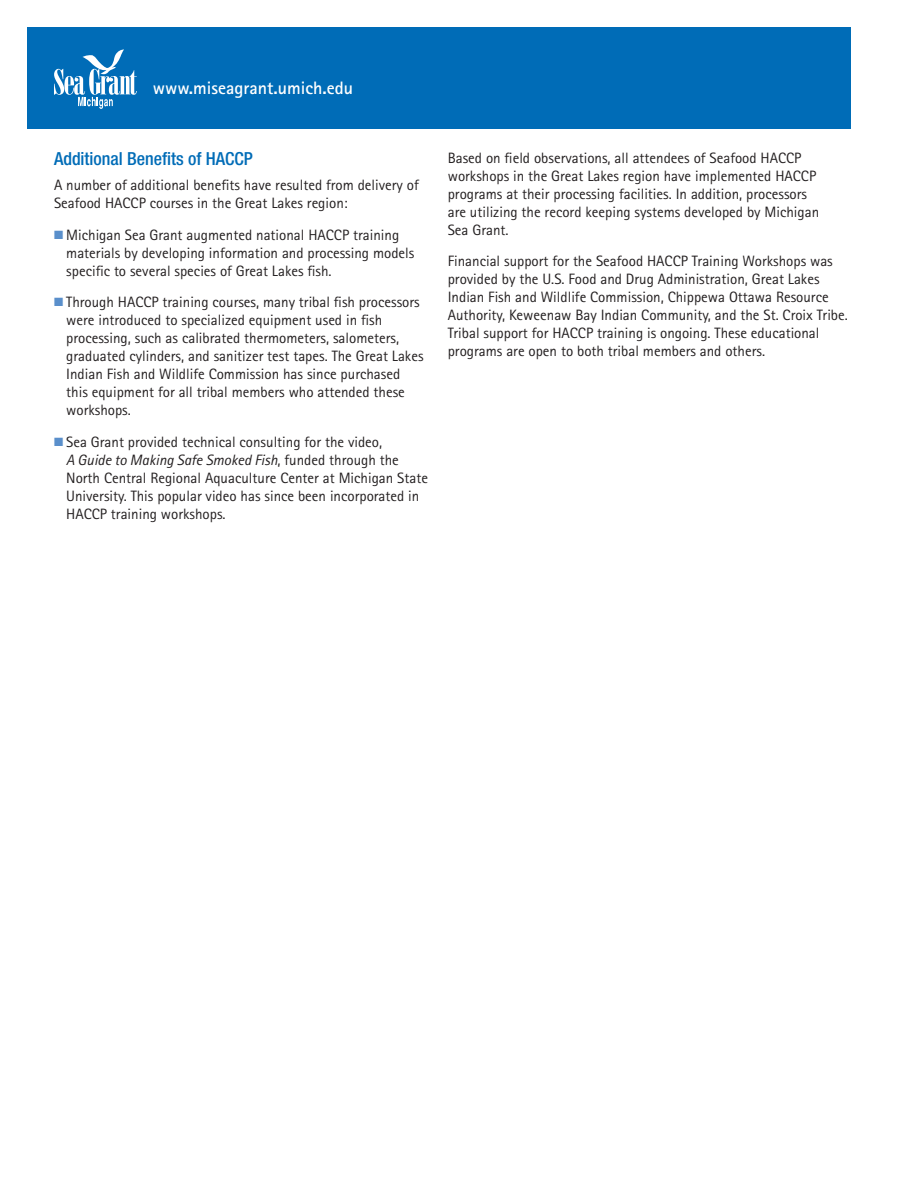
<style>
.page{position:relative;width:918px;height:1188px;background:#fff}
.page>*{position:absolute;margin:0;border:0;box-sizing:border-box;transform-origin:0 0}
.subhead_blue{font:500 condensed 18px "Helvetica Neue";color:#006cb7}
.t1{font:700 18px "Rotis Sans Serif";color:#fff}
.body_text{font:15px/18px "Rotis Sans Serif";color:#231f20}
.s1{color:#5a8fcb}
.s2{font-style:italic}
</style>
<div class="page">
<div style="left:27px;top:27px;width:823px;height:101px;background:#006cb7"></div>
<svg style="left:54px;top:50px;width:83px;height:59px"></svg>
<p class="t1" style="left:153px;top:77px;width:202px">www.miseagrant.umich.edu</p>
<p class="subhead_blue" style="left:54px;top:148px;width:200px">Additional Benefits of HACCP</p>
<p class="body_text" style="left:54px;top:176px;width:366px">A number of additional benefits have resulted from delivery of<br>Seafood HACCP courses in the Great Lakes region:</p>
<p class="body_text" style="left:66px;top:225px;width:350px;text-indent:-12px"><span class="s1">■</span> Michigan Sea Grant augmented national HACCP training materials by developing information and processing models specific to several species of Great Lakes fish.</p>
<p class="body_text" style="left:66px;top:293px;width:359px;text-indent:-12px"><span class="s1">■</span> Through HACCP training courses, many tribal fish processors were introduced to specialized equipment used in fish processing, such as calibrated thermometers, salometers, graduated cylinders, and sanitizer test tapes. The Great Lakes Indian Fish and Wildlife Commission has since purchased this equipment for all tribal members who attended these workshops.</p>
<p class="body_text" style="left:66px;top:432px;width:363px;text-indent:-12px"><span class="s1">■</span> Sea Grant provided technical consulting for the video,<br><span class="s2">A Guide to Making Safe Smoked Fish</span>, funded through the North Central Regional Aquaculture Center at Michigan State University. This popular video has since been incorporated in HACCP training workshops.</p>
<p class="body_text" style="left:448px;top:148px;width:373px">Based on field observations, all attendees of Seafood HACCP workshops in the Great Lakes region have implemented HACCP programs at their processing facilities. In addition, processors are utilizing the record keeping systems developed by Michigan Sea Grant.</p>
<p class="body_text" style="left:448px;top:252px;width:402px">Financial support for the Seafood HACCP Training Workshops was provided by the U.S. Food and Drug Administration, Great Lakes Indian Fish and Wildlife Commission, Chippewa Ottawa Resource Authority, Keweenaw Bay Indian Community, and the St. Croix Tribe.<br>Tribal support for HACCP training is ongoing. These educational programs are open to both tribal members and others.</p>
</div>
